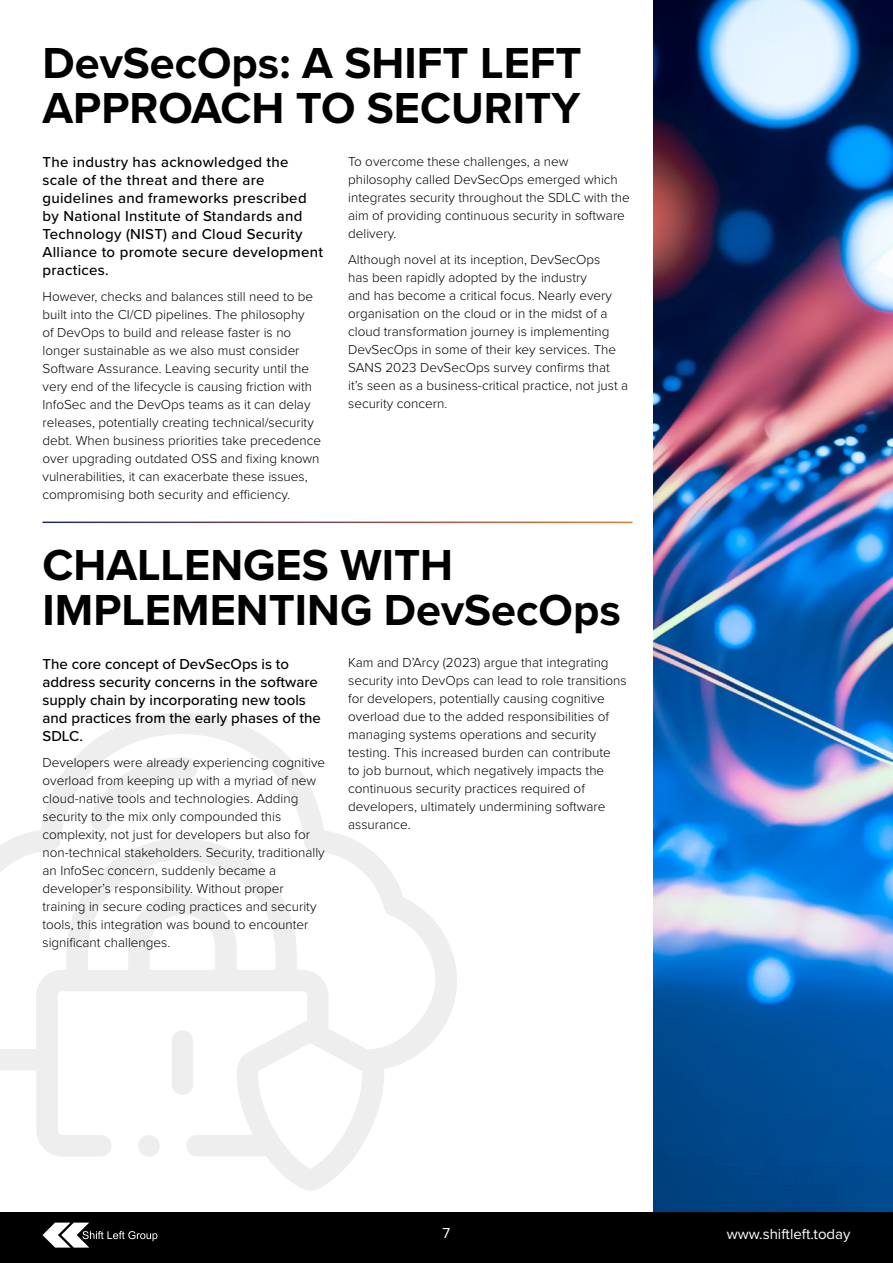
<style>
.page{position:relative;width:893px;height:1263px;background:#fff}
.page>*{position:absolute;margin:0;border:0;box-sizing:border-box;transform-origin:0 0}
.t1{font:700 45px/45px "Proxima Nova";color:#000}
.t2{font:500 15px/18px "Proxima Nova";letter-spacing:.02em;color:#000}
.t3{font:500 15px/18px "Proxima Nova";color:#000}
.t4{font:15px "Proxima Nova";color:#fff}
.t5{font:300 13.5px/18px "Proxima Nova";color:#000}
</style>
<div class="page">
<div style="left:0;top:1212px;width:893px;height:51px;background:#000"></div>
<svg style="left:43px;top:1222px;width:114px;height:25px"></svg>
<img style="left:654px;top:0;width:239px;height:1212px">
<svg style="left:0;top:713px;width:457px;height:478px"></svg>
<svg style="left:89px;top:755px;width:109px;height:76px"></svg>
<div style="left:172px;top:1030px;width:21px;height:65px;background:#eee;border-radius:11px"></div>
<div style="left:138px;top:1135px;width:22px;height:22px;background:#eee;border-radius:11px"></div>
<h1 class="t1" style="left:43px;top:40px;width:541px">DevSecOps: A SHIFT LEFT<br>APPROACH TO SECURITY</h1>
<p class="t2" style="left:43px;top:152px;width:282px">The industry has acknowledged the scale of the threat and there are guidelines and frameworks prescribed by National Institute of Standards and Technology (NIST) and Cloud Security Alliance to promote secure development practices.</p>
<p class="t5" style="left:43px;top:287px;width:280px">However, checks and balances still need to be built into the CI/CD pipelines. The philosophy<br>of DevOps to build and release faster is no longer sustainable as we also must consider Software Assurance. Leaving security until the very end of the lifecycle is causing friction with InfoSec and the DevOps teams as it can delay releases, potentially creating technical/security debt. When business priorities take precedence over upgrading outdated OSS and fixing known vulnerabilities, it can exacerbate these issues, compromising both security and efficiency.</p>
<p class="t5" style="left:348px;top:151px;width:283px">To overcome these challenges, a new philosophy called DevSecOps emerged which integrates security throughout the SDLC with the aim of providing continuous security in software delivery.</p>
<p class="t5" style="left:348px;top:250px;width:282px">Although novel at its inception, DevSecOps<br>has been rapidly adopted by the industry<br>and has become a critical focus. Nearly every organisation on the cloud or in the midst of a cloud transformation journey is implementing DevSecOps in some of their key services. The SANS 2023 DevSecOps survey confirms that it’s seen as a business-critical practice, not just a security concern.</p>
<h1 class="t1" style="left:43px;top:541px;width:580px">CHALLENGES WITH<br>IMPLEMENTING DevSecOps</h1>
<p class="t3" style="left:43px;top:654px;width:280px">The core concept of DevSecOps is to address security concerns in the software supply chain by incorporating new tools and practices from the early phases of the<br>SDLC.</p>
<p class="t5" style="left:43px;top:753px;width:284px">Developers were already experiencing cognitive overload from keeping up with a myriad of new cloud-native tools and technologies. Adding security to the mix only compounded this complexity, not just for developers but also for non-technical stakeholders. Security, traditionally an InfoSec concern, suddenly became a developer’s responsibility. Without proper training in secure coding practices and security tools, this integration was bound to encounter significant challenges.</p>
<p class="t5" style="left:348px;top:653px;width:280px">Kam and D’Arcy (2023) argue that integrating security into DevOps can lead to role transitions for developers, potentially causing cognitive overload due to the added responsibilities of managing systems operations and security testing. This increased burden can contribute<br>to job burnout, which negatively impacts the continuous security practices required of developers, ultimately undermining software assurance.</p>
<p class="t4" style="left:443px;top:1222px;width:9px">7</p>
<p class="t4" style="left:727px;top:1223px;width:125px">www.shiftleft.today</p>
</div>
